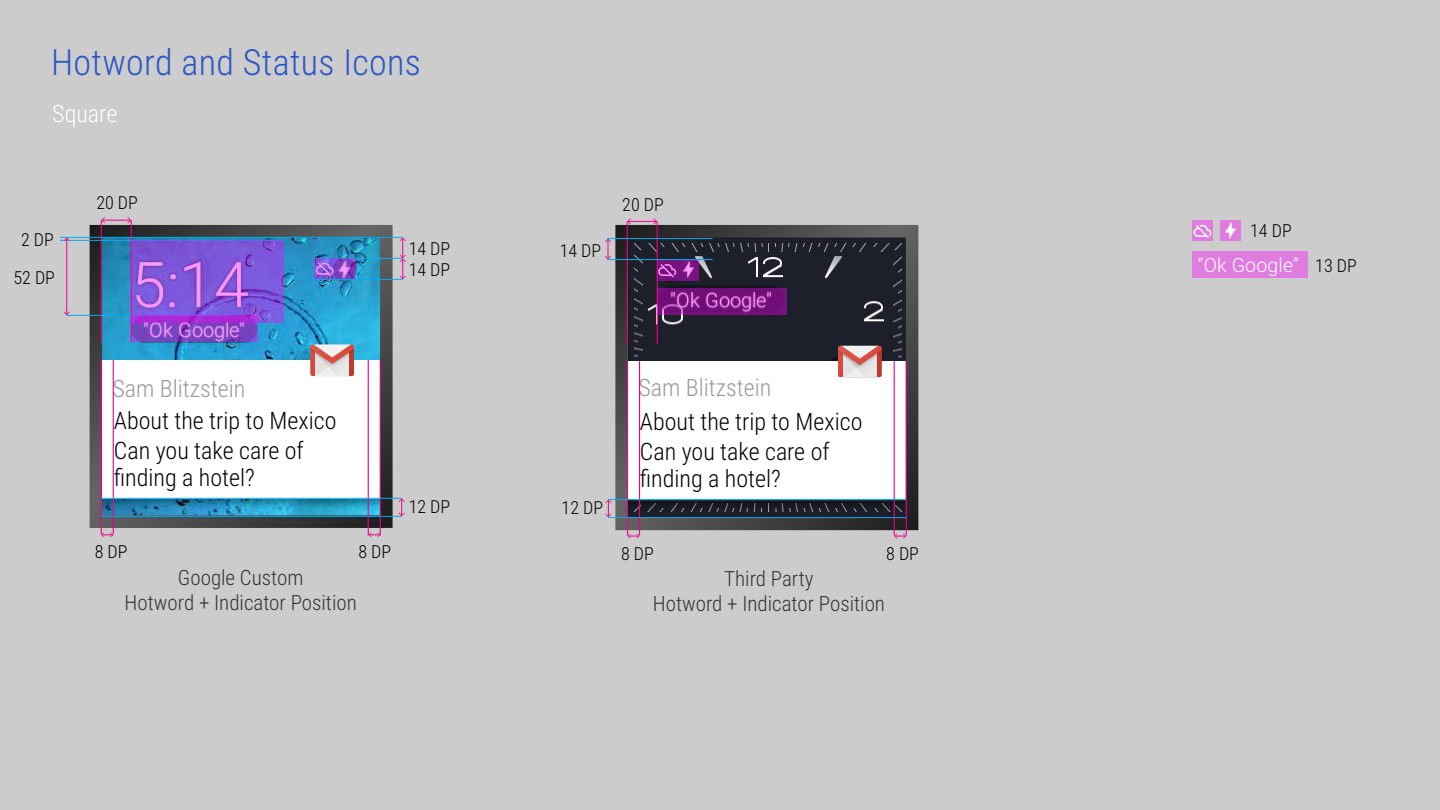
<style>
.page{position:relative;width:1440px;height:810px;background:#ccc}
.page>*{position:absolute;margin:0;border:0;box-sizing:border-box;transform-origin:0 0}
.t1{font:300 36px "Roboto Condensed";letter-spacing:.01em;color:#2a56c6}
.t2{font:300 24px/30px "Roboto Condensed";color:#000}
.t3{font:300 24px "Roboto Condensed";color:#999}
.t4{font:300 24px "Roboto Condensed";color:#fff}
.t5{font:300 21px/25.2px "Roboto Condensed";color:#333;text-align:center}
.t6{font:300 19.5px "Roboto";letter-spacing:.01em;color:#fff}
.t7{font:300 18px/37.5px "Roboto Condensed";color:#000;text-align:center}
.s1{font-family:"Roboto Condensed";font-size:18px;color:#000}
</style>
<div class="page">
<svg style="left:615px;top:225px;width:303px;height:305px;background:#8a898e"></svg>
<svg style="left:90px;top:225px;width:303px;height:303px;background:#9cbcca"></svg>
<hr style="left:101px;top:360px;width:1px;height:174px;background:#ec008c">
<hr style="left:368px;top:360px;width:1px;height:175px;background:#ec008c">
<hr style="left:380px;top:360px;width:1px;height:175px;background:#ec008c">
<hr style="left:113px;top:360px;width:1px;height:174px;background:#ec008c">
<hr style="left:101px;top:220px;width:1px;height:123px;background:#ec008c">
<hr style="left:131px;top:220px;width:1px;height:123px;background:#ec008c">
<hr style="left:101px;top:516px;width:301px;height:1px;background:#00aeef">
<svg style="left:101px;top:217px;width:30px;height:6px"></svg>
<svg style="left:101px;top:532px;width:12px;height:5px"></svg>
<svg style="left:368px;top:532px;width:12px;height:5px"></svg>
<hr style="left:627px;top:221px;width:1px;height:123px;background:#ec008c">
<hr style="left:657px;top:221px;width:1px;height:123px;background:#ec008c">
<svg style="left:627px;top:218px;width:30px;height:6px"></svg>
<hr style="left:627px;top:361px;width:1px;height:175px;background:#ec008c">
<hr style="left:639px;top:361px;width:1px;height:175px;background:#ec008c">
<svg style="left:628px;top:534px;width:12px;height:5px"></svg>
<hr style="left:894px;top:361px;width:1px;height:175px;background:#ec008c">
<hr style="left:906px;top:361px;width:1px;height:175px;background:#ec008c">
<svg style="left:894px;top:534px;width:12px;height:5px"></svg>
<svg style="left:400px;top:237px;width:6px;height:42px"></svg>
<hr style="left:60px;top:237px;width:343px;height:1px;background:#00aeef">
<hr style="left:67px;top:315px;width:163px;height:1px;background:#00aeef">
<hr style="left:60px;top:240px;width:224px;height:1px;background:#00aeef">
<hr style="left:314px;top:258px;width:89px;height:1px;background:#00aeef">
<svg style="left:605px;top:239px;width:6px;height:20px"></svg>
<hr style="left:607px;top:238px;width:106px;height:1px;background:#00aeef">
<hr style="left:314px;top:279px;width:89px;height:1px;background:#00aeef">
<svg style="left:131px;top:240px;width:153px;height:66px;background:#8759d9"></svg>
<svg style="left:131px;top:306px;width:153px;height:17px;background:#7e5ade"></svg>
<svg style="left:335px;top:258px;width:21px;height:21px"></svg>
<svg style="left:314px;top:258px;width:21px;height:21px"></svg>
<svg style="left:657px;top:260px;width:21px;height:21px"></svg>
<hr style="left:66px;top:238px;width:1px;height:77px;background:#ec008c">
<svg style="left:64px;top:237px;width:6px;height:4px"></svg>
<svg style="left:64px;top:312px;width:6px;height:3px"></svg>
<hr style="left:101px;top:498px;width:301px;height:1px;background:#00aeef">
<hr style="left:608px;top:517px;width:298px;height:1px;background:#00aeef">
<hr style="left:609px;top:499px;width:297px;height:1px;background:#00aeef">
<svg style="left:399px;top:498px;width:6px;height:18px"></svg>
<svg style="left:657px;top:288px;width:129px;height:21px;background:#89248d"></svg>
<svg style="left:657px;top:309px;width:129px;height:6px"></svg>
<div style="left:1192px;top:251px;width:115px;height:21px;background:#e07be0"></div>
<div style="left:1192px;top:272px;width:115px;height:6px;background:#e07be0"></div>
<svg style="left:131px;top:315px;width:127px;height:21px;background:#9c44d0"></svg>
<svg style="left:131px;top:336px;width:127px;height:6px"></svg>
<svg style="left:678px;top:260px;width:21px;height:21px"></svg>
<div style="left:1220px;top:220px;width:21px;height:21px;background:#e07be0"></div>
<hr style="left:607px;top:259px;width:106px;height:1px;background:#00aeef">
<svg style="left:605px;top:499px;width:6px;height:18px"></svg>
<div style="left:1192px;top:220px;width:21px;height:21px;background:#e07be0"></div>
<svg style="left:1193px;top:225px;width:18px;height:13px"></svg>
<img style="left:1225px;top:222px;width:11px;height:17px">
<h1 class="t1" style="left:51px;top:36px;width:371px">Hotword and Status Icons</h1>
<p class="t4" style="left:52px;top:96px;width:67px">Square</p>
<p class="t7" style="left:13px;top:221px;width:43px">2 DP<br>52 DP</p>
<p class="t7" style="left:96px;top:184px;width:43px">20 DP</p>
<p class="t7" style="left:622px;top:185px;width:43px">20 DP</p>
<p class="t7" style="left:409px;top:230px;width:43px">14 DP</p>
<p class="t7" style="left:560px;top:231px;width:43px">14 DP</p>
<p class="t3" style="left:113px;top:371px;width:134px">Sam Blitzstein</p>
<p class="t2" style="left:114px;top:404px;width:224px">About the trip to Mexico<br>Can you take care of</p>
<p class="t2" style="left:114px;top:461px;width:142px">finding a hotel?</p>
<p class="t7" style="left:409px;top:251px;width:43px">14 DP</p>
<p class="t7" style="left:409px;top:487px;width:43px">12 DP</p>
<p class="t7" style="left:562px;top:489px;width:43px">12 DP</p>
<p class="t3" style="left:639px;top:371px;width:134px">Sam Blitzstein</p>
<p class="t2" style="left:640px;top:405px;width:224px">About the trip to Mexico<br>Can you take care of</p>
<p class="t2" style="left:640px;top:462px;width:142px">finding a hotel?</p>
<p class="t7" style="left:95px;top:533px;width:34px">8 DP</p>
<p class="t7" style="left:621px;top:534px;width:34px">8 DP</p>
<p class="t7" style="left:886px;top:534px;width:34px">8 DP</p>
<p class="t7" style="left:358px;top:533px;width:34px">8 DP</p>
<p class="t5" style="left:125px;top:564px;width:234px">Google Custom<br>Hotword + Indicator Position</p>
<p class="t5" style="left:653px;top:565px;width:234px">Third Party<br>Hotword + Indicator Position</p>
<p class="t7" style="left:1250px;top:211px;width:43px">14 DP</p>
<p class="t6" style="left:1198px;top:251px;width:161px">“Ok Google” <span class="s1">13 DP</span></p>
</div>
